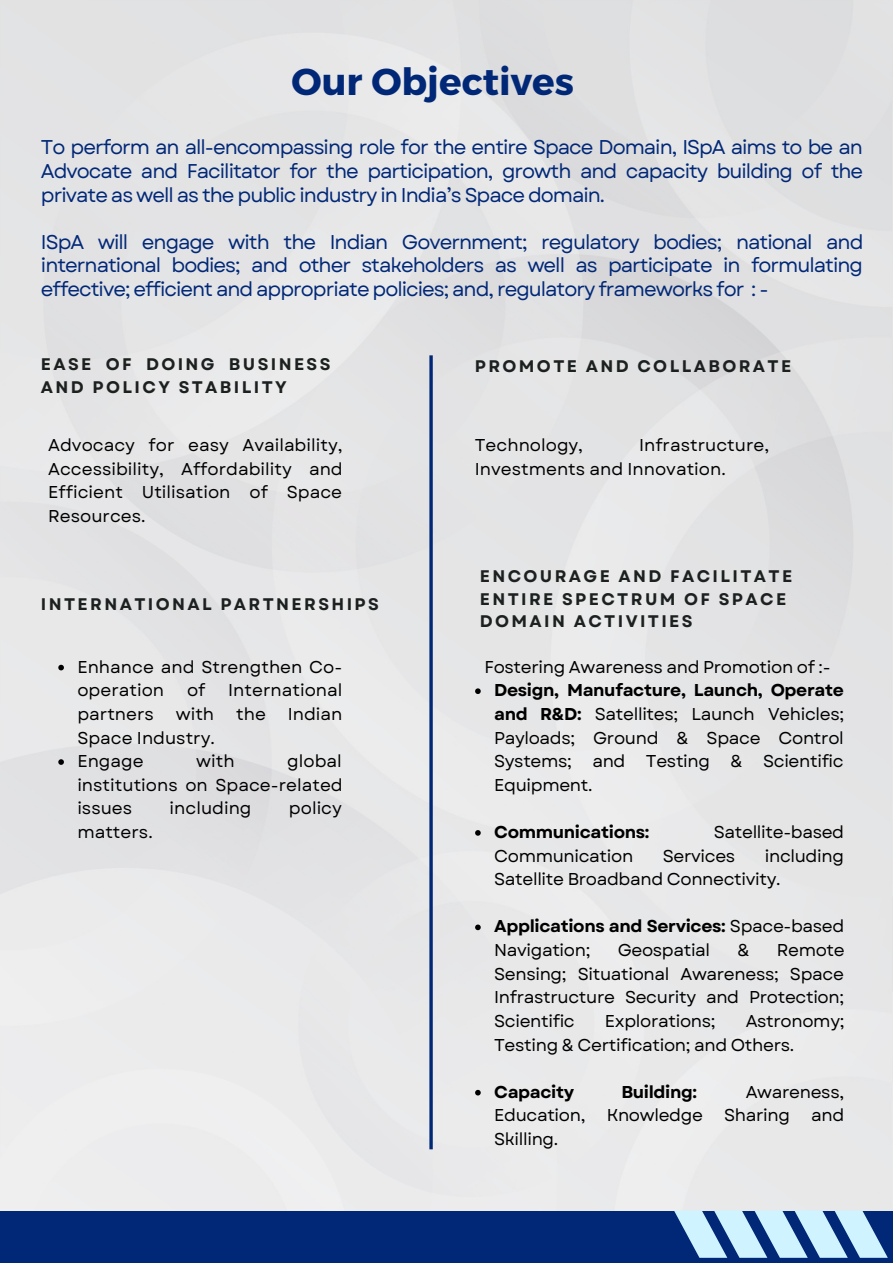
<style>
.page{position:relative;width:893px;height:1264px;background:#fff}
.page>*{position:absolute;margin:0;border:0;box-sizing:border-box;transform-origin:0 0}
.t1{font:700 37.5px "Montserrat";color:#012877}
.t2{font:19.95px/23.5px "Garet";letter-spacing:-.05em;color:#012877;text-align:justify}
.t3{font:17.1px/23.5px "Garet";letter-spacing:-.02em;color:#000;text-align:justify}
.t4{font:17.1px/23.5px "Garet";color:#000}
.t5{font:700 17.1px/23.5px "Garet";letter-spacing:-.02em;color:#000}
.t6{font:700 16.8px/22.5px "Garet";letter-spacing:.14em;color:#1c2120}
.s1{font-weight:700}
.s2{font-weight:400}
</style>
<div class="page">
<img style="left:0;top:0;width:892px;height:1211px">
<svg style="left:429px;top:355px;width:4px;height:794px;background:#244588"></svg>
<svg style="left:475px;top:688px;width:5px;height:6px"></svg>
<svg style="left:475px;top:830px;width:5px;height:5px"></svg>
<svg style="left:475px;top:924px;width:5px;height:6px"></svg>
<svg style="left:475px;top:1089px;width:5px;height:6px"></svg>
<svg style="left:58px;top:664px;width:6px;height:6px"></svg>
<svg style="left:58px;top:759px;width:6px;height:5px"></svg>
<div style="left:0;top:1211px;width:892px;height:51px;background:#012877"></div>
<svg style="left:674px;top:1210px;width:213px;height:47px"></svg>
<p class="t1" style="left:291px;top:57px;width:284px">Our Objectives</p>
<p class="t2" style="left:41px;top:136px;width:823px">To perform an all-encompassing role for the entire Space Domain, ISpA aims to be an Advocate and Facilitator for the participation, growth and capacity building of the private as well as the public industry in India’s Space domain.</p>
<p class="t2" style="left:41px;top:230px;width:824px">ISpA will engage with the Indian Government; regulatory bodies; national and international bodies; and other stakeholders as well as participate in formulating effective; efficient and appropriate policies; and, regulatory frameworks for : -</p>
<p class="t6" style="left:41px;top:353px;width:291px">EASE OF DOING BUSINESS<br>AND POLICY STABILITY</p>
<p class="t3" style="left:48px;top:433px;width:296px">Advocacy for easy Availability, Accessibility, Affordability and Efficient Utilisation of Space Resources.</p>
<p class="t6" style="left:41px;top:592px;width:339px">INTERNATIONAL PARTNERSHIPS</p>
<p class="t4" style="left:77px;top:655px;width:266px">Enhance and Strengthen Co&shy;operation</p>
<p class="t3" style="left:187px;top:678px;width:20px">of</p>
<p class="t4" style="left:228px;top:678px;width:116px">International</p>
<p class="t4" style="left:77px;top:702px;width:78px">partners</p>
<p class="t3" style="left:176px;top:702px;width:40px">with</p>
<p class="t3" style="left:236px;top:702px;width:31px">the</p>
<p class="t3" style="left:288px;top:702px;width:56px">Indian</p>
<p class="t4" style="left:77px;top:725px;width:139px">Space Industry.</p>
<p class="t3" style="left:77px;top:749px;width:68px">Engage</p>
<p class="t3" style="left:196px;top:749px;width:40px">with</p>
<p class="t3" style="left:77px;top:749px;width:267px;text-indent:210px">global institutions on Space-related issues</p>
<p class="t4" style="left:170px;top:796px;width:83px">including</p>
<p class="t3" style="left:289px;top:796px;width:54px">policy</p>
<p class="t4" style="left:77px;top:820px;width:77px">matters.</p>
<p class="t6" style="left:475px;top:355px;width:318px">PROMOTE AND COLLABORATE</p>
<p class="t4" style="left:475px;top:433px;width:296px;text-indent:164px">Infrastructure,<br>Investments and Innovation.</p>
<p class="t4" style="left:475px;top:433px;width:110px">Technology,</p>
<p class="t6" style="left:480px;top:565px;width:314px">ENCOURAGE AND FACILITATE<br>ENTIRE SPECTRUM OF SPACE<br>DOMAIN ACTIVITIES</p>
<p class="t3" style="left:484px;top:655px;width:347px">Fostering Awareness and Promotion of :-</p>
<p class="t3" style="left:494px;top:678px;width:351px"><span class="s1">Design, Manufacture, Launch, Operate and R&amp;D:</span> Satellites; Launch Vehicles; Payloads; Ground &amp; Space Control Systems; and Testing &amp; Scientific Equipment.</p>
<p class="t5" style="left:494px;top:820px;width:157px">Communications:</p>
<p class="t3" style="left:713px;top:820px;width:132px">Satellite-based</p>
<p class="t3" style="left:494px;top:843px;width:141px">Communication</p>
<p class="t3" style="left:662px;top:843px;width:74px">Services</p>
<p class="t3" style="left:494px;top:843px;width:351px;text-indent:270px">including<br>Satellite Broadband Connectivity.</p>
<p class="t5" style="left:494px;top:914px;width:352px">Applications and Services: <span class="s2">Space-based<br>Navigation;</span></p>
<p class="t3" style="left:617px;top:938px;width:94px">Geospatial</p>
<p class="t3" style="left:737px;top:938px;width:14px">&amp;</p>
<p class="t3" style="left:494px;top:938px;width:352px;text-indent:282px">Remote Sensing; Situational Awareness; Space Infrastructure Security and Protection; Scientific</p>
<p class="t3" style="left:604px;top:1009px;width:112px">Explorations;</p>
<p class="t3" style="left:494px;top:1009px;width:352px;text-indent:251px">Astronomy;<br>Testing &amp; Certification; and Others.</p>
<p class="t5" style="left:494px;top:1080px;width:81px">Capacity</p>
<p class="t5" style="left:621px;top:1080px;width:77px">Building:</p>
<p class="t3" style="left:494px;top:1080px;width:351px;text-indent:251px">Awareness, Education, Knowledge Sharing and Skilling.</p>
</div>
